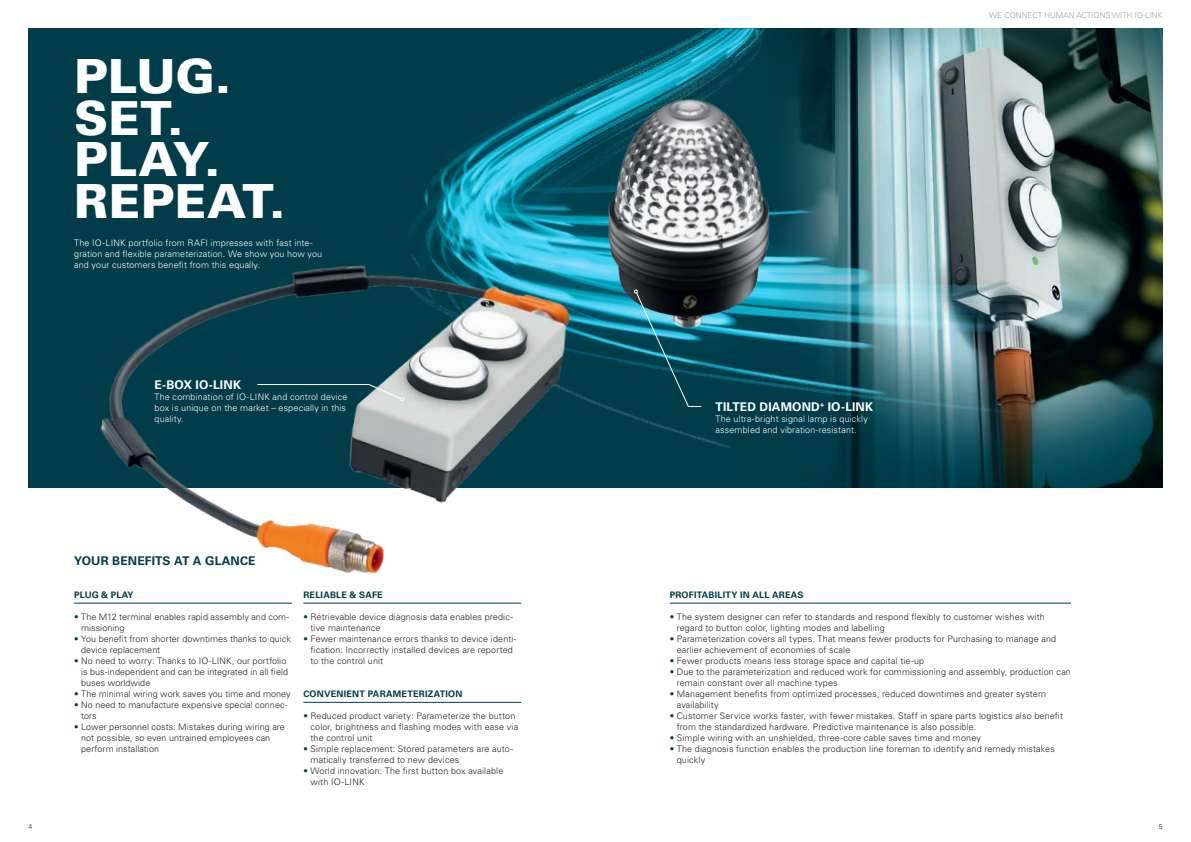
<style>
.page{position:relative;width:1191px;height:842px;background:#fff}
.page>*{position:absolute;margin:0;border:0;box-sizing:border-box;transform-origin:0 0}
.Headline_größe_varia{font:900 47.1px "Univers LT Std";color:#fff}
.Fließtext{font:700 12px "Univers LT Std";letter-spacing:.015em;color:#fff}
.Fließtext-2{font:700 12px "Univers LT Std";letter-spacing:.01em;color:#003c49}
.Fließtext-3{font:300 9px/11px "Univers LT Std";letter-spacing:.015em;color:#231f20}
.Fließtext-4{font:300 9px/11px "Univers LT Std";letter-spacing:.015em;color:#fff}
.Fließtext-5{font:700 9px "Univers LT Std";letter-spacing:.025em;color:#003c49}
.Fließtext-6{font:700 9px "Univers LT Std";letter-spacing:.005em;color:#003c49}
.Seitenheader_oben{font:300 8px "Univers LT Std";color:#999fa4}
.t1{font:300 7px "Univers LT Std";color:#231f20}
.s1{color:#003c49}
</style>
<div class="page">
<div style="left:28px;top:28px;width:1134px;height:460px;background:#003c49"></div>
<img style="left:815px;top:28px;width:347px;height:460px">
<img style="left:74px;top:123px;width:727px;height:481px">
<svg style="left:257px;top:384px;width:147px;height:17px"></svg>
<img style="left:504px;top:28px;width:369px;height:364px">
<svg style="left:634px;top:290px;width:68px;height:117px"></svg>
<hr style="left:74px;top:603px;width:218px;height:1px;background:#003c49">
<hr style="left:303px;top:603px;width:218px;height:1px;background:#003c49">
<hr style="left:669px;top:603px;width:402px;height:1px;background:#003c49">
<hr style="left:303px;top:702px;width:218px;height:1px;background:#003c49">
<p class="Headline_größe_varia" style="left:74px;top:46px;width:158px">PLUG.</p>
<p class="Headline_größe_varia" style="left:74px;top:88px;width:111px">SET.</p>
<p class="Headline_größe_varia" style="left:74px;top:130px;width:148px">PLAY.</p>
<p class="Headline_größe_varia" style="left:74px;top:171px;width:213px">REPEAT.</p>
<p class="Fließtext-4" style="left:74px;top:237px;width:250px">The IO-LINK portfolio from RAFI impresses with fast inte&shy;gration and flexible parameterization. We show you how you and your customers benefit from this equally.</p>
<p class="Fließtext" style="left:154px;top:378px;width:88px">E-BOX IO-LINK</p>
<p class="Fließtext-4" style="left:154px;top:391px;width:194px">The combination of IO-LINK and control device box is unique on the market – especially in this quality.</p>
<p class="Fließtext-2" style="left:74px;top:554px;width:183px">YOUR BENEFITS AT A GLANCE</p>
<p class="Fließtext-6" style="left:74px;top:589px;width:61px">PLUG &amp; PLAY</p>
<p class="Fließtext-3" style="left:81px;top:611px;width:209px;text-indent:-7px"><span class="s1">•</span> The M12 terminal enables rapid assembly and com&shy;missioning</p>
<p class="Fließtext-3" style="left:81px;top:633px;width:211px;text-indent:-7px"><span class="s1">•</span> You benefit from shorter downtimes thanks to quick device replacement</p>
<p class="Fließtext-3" style="left:81px;top:655px;width:208px;text-indent:-7px"><span class="s1">•</span> No need to worry: Thanks to IO-LINK, our portfolio is bus-independent and can be integrated in all field buses worldwide</p>
<p class="Fließtext-3" style="left:74px;top:688px;width:218px"><span class="s1">•</span> The minimal wiring work saves you time and money</p>
<p class="Fließtext-3" style="left:81px;top:699px;width:208px;text-indent:-7px"><span class="s1">•</span> No need to manufacture expensive special connec&shy;tors</p>
<p class="Fließtext-3" style="left:81px;top:721px;width:205px;text-indent:-7px"><span class="s1">•</span> Lower personnel costs: Mistakes during wiring are not possible, so even untrained employees can perform installation</p>
<p class="Fließtext-5" style="left:303px;top:589px;width:81px">RELIABLE &amp; SAFE</p>
<p class="Fließtext-3" style="left:310px;top:611px;width:204px;text-indent:-7px"><span class="s1">•</span> Retrievable device diagnosis data enables predic&shy;tive maintenance</p>
<p class="Fließtext-3" style="left:310px;top:633px;width:207px;text-indent:-7px"><span class="s1">•</span> Fewer maintenance errors thanks to device identi&shy;fication: Incorrectly installed devices are reported to the control unit</p>
<p class="Fließtext-5" style="left:303px;top:688px;width:160px">CONVENIENT PARAMETERIZATION</p>
<p class="Fließtext-3" style="left:310px;top:710px;width:209px;text-indent:-7px"><span class="s1">•</span> Reduced product variety: Parameterize the button color, brightness and flashing modes with ease via the control unit</p>
<p class="Fließtext-3" style="left:310px;top:743px;width:204px;text-indent:-7px"><span class="s1">•</span> Simple replacement: Stored parameters are auto&shy;matically transferred to new devices</p>
<p class="Fließtext-3" style="left:310px;top:765px;width:194px;text-indent:-7px"><span class="s1">•</span> World innovation: The first button box available with IO-LINK</p>
<p class="Seitenheader_oben" style="left:989px;top:11px;width:175px">WE CONNECT HUMAN ACTIONS WITH IO-LINK</p>
<p class="Fließtext" style="left:715px;top:400px;width:159px">TILTED DIAMOND<sup>+</sup> IO-LINK</p>
<p class="Fließtext-4" style="left:715px;top:413px;width:154px">The ultra-bright signal lamp is quickly assembled and vibration-resistant.</p>
<p class="Fließtext-5" style="left:669px;top:589px;width:135px">PROFITABILITY IN ALL AREAS</p>
<p class="Fließtext-3" style="left:677px;top:611px;width:369px;text-indent:-7px"><span class="s1">•</span> The system designer can refer to standards and respond flexibly to customer wishes with regard to button color, lighting modes and labelling</p>
<p class="Fließtext-3" style="left:677px;top:633px;width:381px;text-indent:-7px"><span class="s1">•</span> Parameterization covers all types. That means fewer products for Purchasing to manage and earlier achievement of economies of scale</p>
<p class="Fließtext-3" style="left:669px;top:655px;width:256px"><span class="s1">•</span> Fewer products means less storage space and capital tie-up</p>
<p class="Fließtext-3" style="left:677px;top:666px;width:396px;text-indent:-7px"><span class="s1">•</span> Due to the parameterization and reduced work for commissioning and assembly, production can remain constant over all machine types</p>
<p class="Fließtext-3" style="left:677px;top:688px;width:371px;text-indent:-7px"><span class="s1">•</span> Management benefits from optimized processes, reduced downtimes and greater system availability</p>
<p class="Fließtext-3" style="left:677px;top:710px;width:388px;text-indent:-7px"><span class="s1">•</span> Customer Service works faster, with fewer mistakes. Staff in spare parts logistics also benefit from the standardized hardware. Predictive maintenance is also possible.</p>
<p class="Fließtext-3" style="left:669px;top:732px;width:313px"><span class="s1">•</span> Simple wiring with an unshielded, three-core cable saves time and money</p>
<p class="Fließtext-3" style="left:677px;top:743px;width:380px;text-indent:-7px"><span class="s1">•</span> The diagnosis function enables the production line foreman to identify and remedy mistakes quickly</p>
<p class="t1" style="left:28px;top:822px;width:5px">4</p>
<p class="t1" style="left:1158px;top:822px;width:5px">5</p>
</div>
